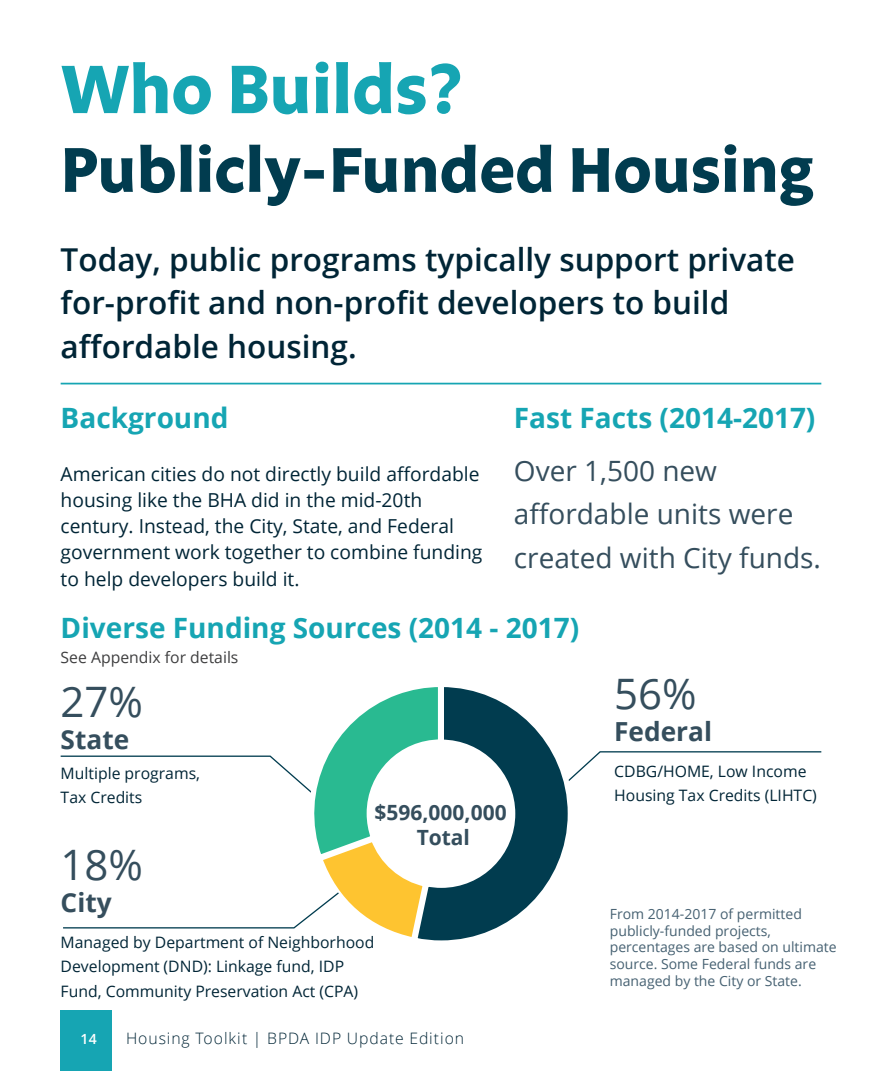
<style>
.page{position:relative;width:882px;height:1071px;background:#fff}
.page>*{position:absolute;margin:0;border:0;box-sizing:border-box;transform-origin:0 0}
.t1{font:700 70px "Legato OT";color:#16a5b3}
.t2{font:700 64.75px "Legato OT";color:#013c4f}
.Bigger_body_text__11{font:42px "Open Sans";color:#354e5d}
.t3{font:600 31.5px/43.8px "Open Sans";color:#002536}
.Subheader{font:700 28px "Open Sans";color:#16a5b3}
.Subheader-2{font:28px/43.8px "Open Sans";color:#354e5d}
.Subheader_copy{font:700 26.25px "Open Sans";color:#354e5d}
.Text_-_8_copy{font:700 21px "Open Sans";color:#354e5d}
.Bigger_body_text__11-2{font:19.25px/26.2px "Open Sans";color:#002536}
.Body_Text__no_before{font:15.75px/24.5px "Open Sans";color:#002536}
.t4{font:300 15.75px "Open Sans";letter-spacing:.06em;color:#002536}
.Body_Text__no_before-2{font:15.75px "Open Sans";color:#3e3e3f}
.Text_-_8_copy-2{font:14px/16.8px "Open Sans";color:#466172}
.t5{font:600 14px "Open Sans";color:#fff}
</style>
<div class="page">
<div style="left:61px;top:1010px;width:51px;height:61px;background:#16a5b3"></div>
<hr style="left:61px;top:383px;width:760px;height:1px;background:#16a5b3">
<svg style="left:576px;top:751px;width:246px;height:24px"></svg>
<svg style="left:446px;top:687px;width:130px;height:254px"></svg>
<svg style="left:60px;top:687px;width:386px;height:254px"></svg>
<p class="t1" style="left:61px;top:49px;width:404px">Who Builds?</p>
<p class="t2" style="left:61px;top:133px;width:754px">Publicly-Funded Housing</p>
<p class="t3" style="left:61px;top:237px;width:736px">Today, public programs typically support private for-profit and non-profit developers to build affordable housing.</p>
<p class="Subheader" style="left:61px;top:398px;width:169px">Background</p>
<p class="Bigger_body_text__11-2" style="left:61px;top:460px;width:423px">American cities do not directly build affordable housing like the BHA did in the mid-20th century. Instead, the City, State, and Federal government work together to combine funding to help developers build it.</p>
<p class="Subheader" style="left:514px;top:398px;width:303px">Fast Facts (2014-2017)</p>
<p class="Subheader-2" style="left:514px;top:448px;width:309px">Over 1,500 new affordable units were created with City funds.</p>
<p class="Subheader" style="left:61px;top:608px;width:520px">Diverse Funding Sources (2014 - 2017)</p>
<p class="Body_Text__no_before-2" style="left:61px;top:647px;width:179px">See Appendix for details</p>
<p class="Bigger_body_text__11" style="left:61px;top:673px;width:84px">27%</p>
<p class="Subheader_copy" style="left:61px;top:720px;width:70px">State</p>
<p class="Body_Text__no_before" style="left:61px;top:761px;width:141px">Multiple programs,<br>Tax Credits</p>
<p class="Bigger_body_text__11" style="left:61px;top:836px;width:84px">18%</p>
<p class="Subheader_copy" style="left:61px;top:884px;width:53px">City</p>
<p class="Text_-_8_copy" style="left:375px;top:798px;width:134px">$596,000,000</p>
<p class="Text_-_8_copy" style="left:417px;top:823px;width:55px">Total</p>
<p class="Body_Text__no_before" style="left:61px;top:929px;width:315px">Managed by Department of Neighborhood<br>Development (DND): Linkage fund, IDP<br>Fund, Community Preservation Act (CPA)</p>
<p class="t5" style="left:80px;top:1029px;width:18px">14</p>
<p class="t4" style="left:126px;top:1027px;width:340px">Housing Toolkit | BPDA IDP Update Edition</p>
<p class="Bigger_body_text__11" style="left:614px;top:665px;width:84px">56%</p>
<p class="Subheader_copy" style="left:614px;top:713px;width:99px">Federal</p>
<p class="Body_Text__no_before" style="left:614px;top:759px;width:204px">CDBG/HOME, Low Income<br>Housing Tax Credits (LIHTC)</p>
<p class="Text_-_8_copy-2" style="left:610px;top:905px;width:228px">From 2014-2017 of permitted publicly-funded projects, percentages are based on ultimate source. Some Federal funds are managed by the City or State.</p>
</div>
